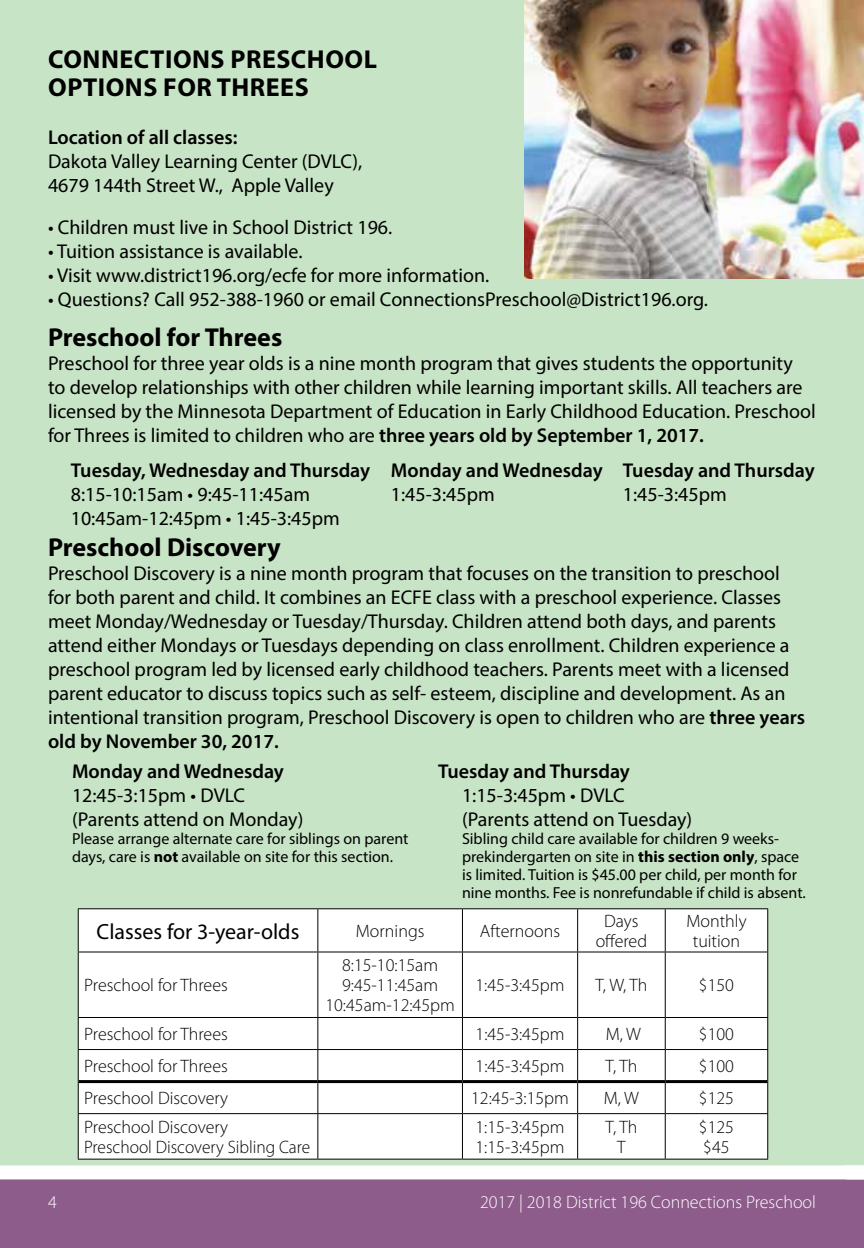
<style>
.page{position:relative;width:864px;height:1248px;background:#fff}
.page>*{position:absolute;margin:0;border:0;box-sizing:border-box;transform-origin:0 0}
.t1{font:700 26px/28px "Myriad Pro";letter-spacing:.01em;color:#000}
.t2{font:22px "Myriad Pro";color:#000}
.t3{font:20px/24px "Myriad Pro";color:#000}
.t4{font:600 20px "Myriad Pro";color:#000}
.t5{font:300 18px/20px "Myriad Pro";color:#000;text-align:center}
.t6{font:300 18px "Myriad Pro";color:#fff}
.t7{font:16px/18px "Myriad Pro";color:#000}
.s1{font-weight:600}
.s2{font-weight:700}
</style>
<div class="page">
<div style="left:0;top:1172px;width:864px;height:76px;background:#8d5c8b"></div>
<div style="left:0;top:0;width:864px;height:1172px;background:#c8e4c6"></div>
<div style="left:0;top:1165px;width:864px;height:14px;background:#fff"></div>
<div style="left:79px;top:909px;width:688px;height:250px;background:#fff"></div>
<hr style="left:78px;top:908px;width:240px;height:1px;background:#000">
<hr style="left:78px;top:909px;width:1px;height:43px;background:#000">
<hr style="left:318px;top:908px;width:144px;height:1px;background:#000">
<hr style="left:317px;top:909px;width:1px;height:43px;background:#000">
<hr style="left:462px;top:908px;width:116px;height:1px;background:#000">
<hr style="left:462px;top:909px;width:1px;height:43px;background:#000">
<hr style="left:578px;top:908px;width:87px;height:1px;background:#000">
<hr style="left:577px;top:909px;width:1px;height:43px;background:#000">
<hr style="left:665px;top:908px;width:103px;height:1px;background:#000">
<hr style="left:665px;top:909px;width:1px;height:43px;background:#000">
<hr style="left:767px;top:909px;width:1px;height:43px;background:#000">
<hr style="left:78px;top:952px;width:240px;height:1px;background:#000">
<hr style="left:78px;top:952px;width:1px;height:65px;background:#000">
<hr style="left:318px;top:952px;width:144px;height:1px;background:#000">
<hr style="left:317px;top:952px;width:1px;height:65px;background:#000">
<hr style="left:462px;top:952px;width:116px;height:1px;background:#000">
<hr style="left:462px;top:952px;width:1px;height:65px;background:#000">
<hr style="left:578px;top:952px;width:87px;height:1px;background:#000">
<hr style="left:577px;top:952px;width:1px;height:65px;background:#000">
<hr style="left:665px;top:952px;width:103px;height:1px;background:#000">
<hr style="left:665px;top:952px;width:1px;height:65px;background:#000">
<hr style="left:767px;top:952px;width:1px;height:65px;background:#000">
<hr style="left:78px;top:1017px;width:240px;height:1px;background:#000">
<hr style="left:78px;top:1018px;width:1px;height:31px;background:#000">
<hr style="left:318px;top:1017px;width:144px;height:1px;background:#000">
<hr style="left:317px;top:1018px;width:1px;height:31px;background:#000">
<hr style="left:462px;top:1017px;width:116px;height:1px;background:#000">
<hr style="left:462px;top:1018px;width:1px;height:31px;background:#000">
<hr style="left:578px;top:1017px;width:87px;height:1px;background:#000">
<hr style="left:577px;top:1018px;width:1px;height:31px;background:#000">
<hr style="left:665px;top:1017px;width:103px;height:1px;background:#000">
<hr style="left:665px;top:1018px;width:1px;height:31px;background:#000">
<hr style="left:767px;top:1018px;width:1px;height:31px;background:#000">
<hr style="left:78px;top:1049px;width:240px;height:1px;background:#000">
<hr style="left:78px;top:1050px;width:1px;height:32px;background:#000">
<hr style="left:318px;top:1049px;width:144px;height:1px;background:#000">
<hr style="left:317px;top:1050px;width:1px;height:30px;background:#000">
<hr style="left:462px;top:1049px;width:116px;height:1px;background:#000">
<hr style="left:462px;top:1050px;width:1px;height:30px;background:#000">
<hr style="left:578px;top:1049px;width:87px;height:1px;background:#000">
<hr style="left:577px;top:1050px;width:1px;height:30px;background:#000">
<hr style="left:665px;top:1049px;width:103px;height:1px;background:#000">
<hr style="left:665px;top:1050px;width:1px;height:30px;background:#000">
<hr style="left:767px;top:1050px;width:1px;height:32px;background:#000">
<hr style="left:78px;top:1082px;width:1px;height:31px;background:#000">
<hr style="left:317px;top:1083px;width:1px;height:30px;background:#000">
<hr style="left:462px;top:1083px;width:1px;height:30px;background:#000">
<hr style="left:577px;top:1083px;width:1px;height:30px;background:#000">
<hr style="left:665px;top:1083px;width:1px;height:30px;background:#000">
<hr style="left:767px;top:1082px;width:1px;height:31px;background:#000">
<hr style="left:78px;top:1113px;width:240px;height:1px;background:#000">
<hr style="left:78px;top:1114px;width:1px;height:45px;background:#000">
<hr style="left:318px;top:1113px;width:144px;height:1px;background:#000">
<hr style="left:317px;top:1114px;width:1px;height:45px;background:#000">
<hr style="left:462px;top:1113px;width:116px;height:1px;background:#000">
<hr style="left:462px;top:1114px;width:1px;height:45px;background:#000">
<hr style="left:578px;top:1113px;width:87px;height:1px;background:#000">
<hr style="left:577px;top:1114px;width:1px;height:45px;background:#000">
<hr style="left:665px;top:1113px;width:103px;height:1px;background:#000">
<hr style="left:665px;top:1114px;width:1px;height:45px;background:#000">
<hr style="left:767px;top:1114px;width:1px;height:45px;background:#000">
<hr style="left:78px;top:1159px;width:240px;height:1px;background:#000">
<hr style="left:318px;top:1159px;width:144px;height:1px;background:#000">
<hr style="left:462px;top:1159px;width:116px;height:1px;background:#000">
<hr style="left:578px;top:1159px;width:87px;height:1px;background:#000">
<hr style="left:665px;top:1159px;width:103px;height:1px;background:#000">
<hr style="left:79px;top:1080px;width:239px;height:3px;background:#000">
<hr style="left:318px;top:1080px;width:144px;height:3px;background:#000">
<hr style="left:462px;top:1080px;width:116px;height:3px;background:#000">
<hr style="left:578px;top:1080px;width:87px;height:3px;background:#000">
<hr style="left:665px;top:1080px;width:102px;height:3px;background:#000">
<img style="left:524px;top:0;width:340px;height:278px">
<h1 class="t1" style="left:48px;top:44px;width:330px">CONNECTIONS PRESCHOOL<br>OPTIONS FOR THREES</h1>
<p class="t4" style="left:48px;top:124px;width:191px">Location of all classes:</p>
<p class="t3" style="left:48px;top:148px;width:316px">Dakota Valley Learning Center (DVLC),<br>4679 144th Street W., Apple Valley</p>
<p class="t3" style="left:48px;top:214px;width:346px">• Children must live in School District 196.</p>
<p class="t3" style="left:48px;top:238px;width:256px">• Tuition assistance is available.</p>
<p class="t3" style="left:48px;top:262px;width:443px">• Visit www.district196.org/ecfe for more information.</p>
<p class="t3" style="left:48px;top:286px;width:662px">• Questions? Call 952-388-1960 or email ConnectionsPreschool@District196.org.</p>
<h1 class="t1" style="left:48px;top:322px;width:236px">Preschool for Threes</h1>
<p class="t3" style="left:48px;top:350px;width:769px">Preschool for three year olds is a nine month program that gives students the opportunity<br>to develop relationships with other children while learning important skills. All teachers are licensed by the Minnesota Department of Education in Early Childhood Education. Preschool for Threes is limited to children who are <span class="s1">three years old by September 1, 2017.</span></p>
<p class="t4" style="left:71px;top:458px;width:301px">Tuesday, Wednesday and Thursday</p>
<p class="t3" style="left:71px;top:482px;width:271px">8:15-10:15am • 9:45-11:45am<br>10:45am-12:45pm • 1:45-3:45pm</p>
<p class="t4" style="left:391px;top:458px;width:213px">Monday and Wednesday</p>
<p class="t3" style="left:391px;top:482px;width:106px">1:45-3:45pm</p>
<p class="t4" style="left:623px;top:458px;width:193px">Tuesday and Thursday</p>
<p class="t3" style="left:623px;top:482px;width:106px">1:45-3:45pm</p>
<h1 class="t1" style="left:48px;top:532px;width:234px">Preschool Discovery</h1>
<p class="t3" style="left:48px;top:560px;width:759px">Preschool Discovery is a nine month program that focuses on the transition to preschool for both parent and child. It combines an ECFE class with a preschool experience. Classes meet Monday/Wednesday or Tuesday/Thursday. Children attend both days, and parents attend either Mondays or Tuesdays depending on class enrollment. Children experience a preschool program led by licensed early childhood teachers. Parents meet with a licensed parent educator to discuss topics such as self- esteem, discipline and development. As an intentional transition program, Preschool Discovery is open to children who are <span class="s1">three years old by November 30, 2017.</span></p>
<p class="t4" style="left:72px;top:758px;width:213px">Monday and Wednesday</p>
<p class="t3" style="left:72px;top:782px;width:233px">12:45-3:15pm • DVLC (Parents attend on Monday)</p>
<p class="t7" style="left:72px;top:829px;width:338px">Please arrange alternate care for siblings on parent days, care is <span class="s2">not</span> available on site for this section.</p>
<p class="t4" style="left:438px;top:758px;width:193px">Tuesday and Thursday</p>
<p class="t3" style="left:462px;top:782px;width:232px">1:15-3:45pm • DVLC (Parents attend on Tuesday)</p>
<p class="t7" style="left:462px;top:829px;width:345px">Sibling child care available for children 9 weeks&shy;prekindergarten on site in <span class="s2">this section only</span>, space is limited. Tuition is $45.00 per child, per month for nine months. Fee is nonrefundable if child is absent.</p>
<p class="t2" style="left:97px;top:918px;width:204px">Classes for 3-year-olds</p>
<p class="t5" style="left:356px;top:921px;width:70px">Mornings</p>
<p class="t5" style="left:480px;top:921px;width:82px">Afternoons</p>
<p class="t5" style="left:596px;top:911px;width:53px">Days offered</p>
<p class="t5" style="left:686px;top:911px;width:62px">Monthly tuition</p>
<p class="t5" style="left:84px;top:975px;width:145px">Preschool for Threes</p>
<p class="t5" style="left:325px;top:955px;width:131px">8:15-10:15am<br>9:45-11:45am<br>10:45am-12:45pm</p>
<p class="t5" style="left:476px;top:975px;width:91px">1:45-3:45pm</p>
<p class="t5" style="left:595px;top:975px;width:54px">T, W, Th</p>
<p class="t5" style="left:699px;top:975px;width:37px">$150</p>
<p class="t5" style="left:84px;top:1024px;width:145px">Preschool for Threes</p>
<p class="t5" style="left:476px;top:1024px;width:91px">1:45-3:45pm</p>
<p class="t5" style="left:606px;top:1024px;width:37px">M, W</p>
<p class="t5" style="left:699px;top:1024px;width:37px">$100</p>
<p class="t5" style="left:84px;top:1056px;width:145px">Preschool for Threes</p>
<p class="t5" style="left:476px;top:1056px;width:91px">1:45-3:45pm</p>
<p class="t5" style="left:606px;top:1056px;width:33px">T, Th</p>
<p class="t5" style="left:699px;top:1056px;width:37px">$100</p>
<p class="t5" style="left:84px;top:1088px;width:145px">Preschool Discovery</p>
<p class="t5" style="left:471px;top:1088px;width:99px">12:45-3:15pm</p>
<p class="t5" style="left:604px;top:1088px;width:37px">M, W</p>
<p class="t5" style="left:699px;top:1088px;width:37px">$125</p>
<p class="t5" style="left:84px;top:1117px;width:228px;text-align:left">Preschool Discovery<br>Preschool Discovery Sibling Care</p>
<p class="t5" style="left:476px;top:1117px;width:91px;text-align:left">1:15-3:45pm<br>1:15-3:45pm</p>
<p class="t5" style="left:606px;top:1117px;width:33px">T, Th<br>T</p>
<p class="t5" style="left:699px;top:1117px;width:37px;text-align:left">$125 $45</p>
<p class="t6" style="left:48px;top:1191px;width:10px">4</p>
<p class="t6" style="left:480px;top:1191px;width:337px">2017 | 2018 District 196 Connections Preschool</p>
</div>
